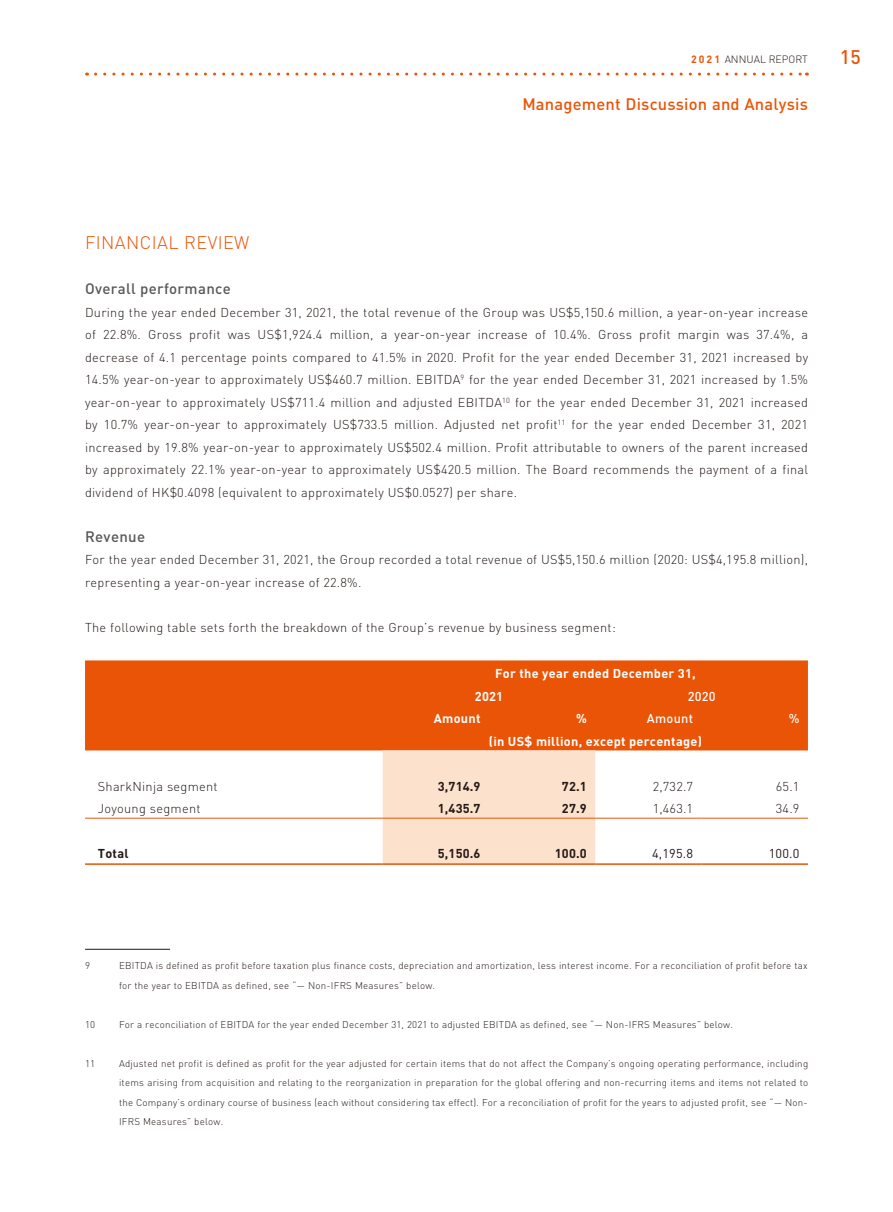
<style>
.page{position:relative;width:893px;height:1212px;background:#fff}
.page>*{position:absolute;margin:0;border:0;box-sizing:border-box;transform-origin:0 0}
.t1{font:500 19.5px "DIN";color:#ea5406}
.t2{font:300 18px "DIN";letter-spacing:.025em;color:#ea5406}
.t3{font:500 16.5px "DIN";letter-spacing:.01em;color:#ea5406}
.t4{font:500 15px "DIN";letter-spacing:.02em;color:#595857}
.t5{font:300 12.75px/22.5px "DIN";letter-spacing:.025em;color:#231916;text-align:justify}
.t6{font:700 12.75px/22.5px "DIN";letter-spacing:.02em;color:#fff}
.t7{font:700 12.75px "DIN";letter-spacing:.01em;color:#231916}
.t8{font:12.75px "DIN";letter-spacing:.01em;color:#231916}
.t9{font:500 12.75px "DIN";letter-spacing:.02em;color:#fff}
.t10{font:300 10.5px "DIN";color:#231916}
.t11{font:300 9.75px/19.5px "DIN";letter-spacing:.02em;color:#231916}
.s1{font-weight:700;color:#ea5406}
</style>
<div class="page">
<svg style="left:96px;top:73px;width:711px;height:3px"></svg>
<div style="left:85px;top:660px;width:723px;height:90px;background:#ea5406"></div>
<div style="left:383px;top:750px;width:212px;height:113px;background:#fce1cc"></div>
<hr style="left:85px;top:863px;width:298px;height:2px;background:#ea5406">
<hr style="left:383px;top:863px;width:106px;height:2px;background:#ea5406">
<hr style="left:489px;top:863px;width:106px;height:2px;background:#ea5406">
<hr style="left:595px;top:863px;width:107px;height:2px;background:#ea5406">
<hr style="left:702px;top:863px;width:106px;height:2px;background:#ea5406">
<hr style="left:85px;top:818px;width:298px;height:1px;background:#ea5406">
<hr style="left:383px;top:818px;width:106px;height:1px;background:#ea5406">
<hr style="left:489px;top:818px;width:106px;height:1px;background:#ea5406">
<hr style="left:595px;top:818px;width:107px;height:1px;background:#ea5406">
<hr style="left:702px;top:818px;width:106px;height:1px;background:#ea5406">
<hr style="left:85px;top:949px;width:85px;height:1px;background:#231916">
<p class="t10" style="left:691px;top:53px;width:118px"><span class="s1">2 0 2 1</span> ANNUAL REPORT</p>
<h1 class="t1" style="left:840px;top:45px;width:23px">15</h1>
<p class="t3" style="left:522px;top:93px;width:287px">Management Discussion and Analysis</p>
<h2 class="t2" style="left:85px;top:232px;width:166px">FINANCIAL REVIEW</h2>
<p class="t4" style="left:85px;top:279px;width:147px">Overall performance</p>
<p class="t5" style="left:85px;top:301px;width:725px">During the year ended December 31, 2021, the total revenue of the Group was US$5,150.6 million, a year-on-year increase of 22.8%. Gross profit was US$1,924.4 million, a year-on-year increase of 10.4%. Gross profit margin was 37.4%, a decrease of 4.1 percentage points compared to 41.5% in 2020. Profit for the year ended December 31, 2021 increased by 14.5% year-on-year to approximately US$460.7 million. EBITDA<sup>9</sup> for the year ended December 31, 2021 increased by 1.5% year-on-year to approximately US$711.4 million and adjusted EBITDA<sup>10</sup> for the year ended December 31, 2021 increased by 10.7% year-on-year to approximately US$733.5 million. Adjusted net profit<sup>11</sup> for the year ended December 31, 2021 increased by 19.8% year-on-year to approximately US$502.4 million. Profit attributable to owners of the parent increased by approximately 22.1% year-on-year to approximately US$420.5 million. The Board recommends the payment of a final dividend of HK$0.4098 (equivalent to approximately US$0.0527) per share.</p>
<p class="t4" style="left:85px;top:527px;width:62px">Revenue</p>
<p class="t5" style="left:85px;top:548px;width:724px">For the year ended December 31, 2021, the Group recorded a total revenue of US$5,150.6 million (2020: US$4,195.8 million), representing a year-on-year increase of 22.8%.</p>
<p class="t5" style="left:85px;top:616px;width:532px">The following table sets forth the breakdown of the Group’s revenue by business segment:</p>
<p class="t6" style="left:475px;top:662px;width:222px;text-indent:20px">For the year ended December 31,<br>2021</p>
<p class="t9" style="left:688px;top:688px;width:29px">2020</p>
<p class="t6" style="left:434px;top:707px;width:48px">Amount</p>
<p class="t6" style="left:576px;top:707px;width:12px">%</p>
<p class="t9" style="left:647px;top:710px;width:48px">Amount</p>
<p class="t9" style="left:789px;top:710px;width:12px">%</p>
<p class="t6" style="left:489px;top:729px;width:215px">(in US$ million, except percentage)</p>
<p class="t5" style="left:98px;top:774px;width:121px">SharkNinja segment</p>
<p class="t7" style="left:438px;top:778px;width:44px">3,714.9</p>
<p class="t7" style="left:562px;top:778px;width:26px">72.1</p>
<p class="t5" style="left:653px;top:774px;width:42px">2,732.7</p>
<p class="t5" style="left:776px;top:774px;width:25px">65.1</p>
<p class="t5" style="left:98px;top:797px;width:104px">Joyoung segment</p>
<p class="t7" style="left:438px;top:800px;width:44px">1,435.7</p>
<p class="t7" style="left:562px;top:800px;width:26px">27.9</p>
<p class="t5" style="left:653px;top:797px;width:42px">1,463.1</p>
<p class="t5" style="left:776px;top:797px;width:25px">34.9</p>
<p class="t7" style="left:98px;top:845px;width:32px">Total</p>
<p class="t7" style="left:438px;top:845px;width:44px">5,150.6</p>
<p class="t7" style="left:555px;top:845px;width:33px">100.0</p>
<p class="t8" style="left:652px;top:846px;width:43px">4,195.8</p>
<p class="t8" style="left:769px;top:846px;width:32px">100.0</p>
<p class="t11" style="left:85px;top:956px;width:7px">9</p>
<p class="t11" style="left:119px;top:956px;width:690px">EBITDA is defined as profit before taxation plus finance costs, depreciation and amortization, less interest income. For a reconciliation of profit before tax for the year to EBITDA as defined, see “— Non-IFRS Measures” below.</p>
<p class="t11" style="left:85px;top:1014px;width:12px">10</p>
<p class="t11" style="left:119px;top:1014px;width:615px">For a reconciliation of EBITDA for the year ended December 31, 2021 to adjusted EBITDA as defined, see “— Non-IFRS Measures” below.</p>
<p class="t11" style="left:85px;top:1053px;width:12px">11</p>
<p class="t11" style="left:119px;top:1053px;width:691px;text-align:justify">Adjusted net profit is defined as profit for the year adjusted for certain items that do not affect the Company’s ongoing operating performance, including items arising from acquisition and relating to the reorganization in preparation for the global offering and non-recurring items and items not related to the Company’s ordinary course of business (each without considering tax effect). For a reconciliation of profit for the years to adjusted profit, see “— Non-IFRS Measures” below.</p>
</div>
